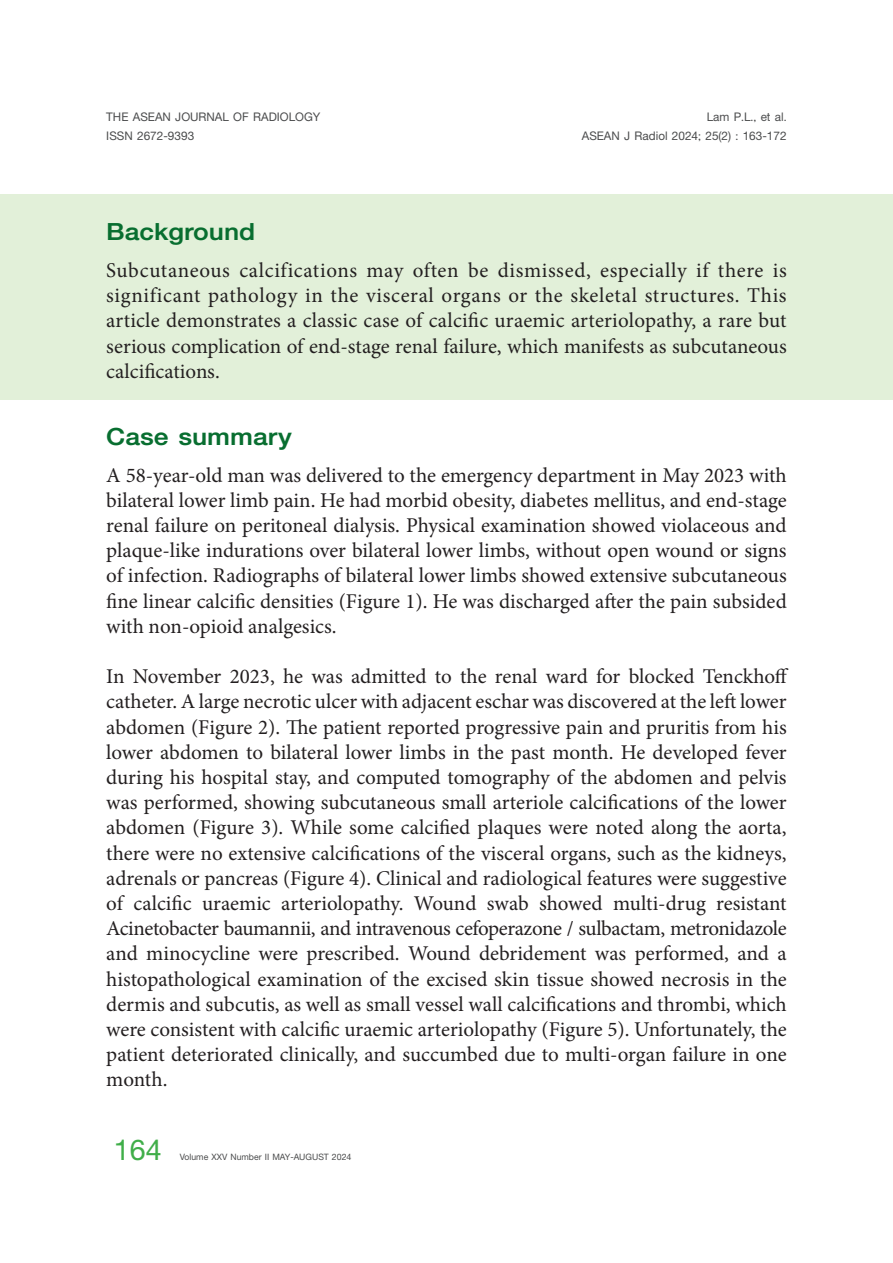
<style>
.page{position:relative;width:893px;height:1263px;background:#fff}
.page>*{position:absolute;margin:0;border:0;box-sizing:border-box;transform-origin:0 0}
.t1{font:700 43.5px "PSL Kanda Pro";color:#40ae49}
.t2{font:36px "PSL Kanda Modern Extra Pro";color:#086e30;scale:1.09 1}
.t3{font:21px/25.2px "Minion Pro";color:#231f20;text-align:justify}
.t4{font:700 18px "PSL Kanda Pro";color:#4b4c4d}
.t5{font:700 18px "PSL Kanda Pro";color:#4d4e4f}
.t6{font:700 13.35px "PSL Kanda Pro";color:#4b4c4d}
</style>
<div class="page">
<div style="left:0;top:194px;width:893px;height:206px;background:#e2f0d9"></div>
<p class="t4" style="left:106px;top:107px;width:216px">THE ASEAN JOURNAL OF RADIOLOGY</p>
<p class="t4" style="left:106px;top:126px;width:89px">ISSN 2672-9393</p>
<h2 class="t2" style="left:106px;top:212px;width:138px">Background</h2>
<p class="t5" style="left:707px;top:107px;width:81px">Lam P.L., et al.</p>
<p class="t4" style="left:582px;top:126px;width:206px">ASEAN J Radiol 2024; 25(2) : 163-172</p>
<p class="t3" style="left:106px;top:258px;width:682px">Subcutaneous calcifications may often be dismissed, especially if there is significant pathology in the visceral organs or the skeletal structures. This article demonstrates a classic case of calcific uraemic arteriolopathy, a rare but serious complication of end-stage renal failure, which manifests as subcutaneous calcifications.</p>
<h2 class="t2" style="left:106px;top:417px;width:172px">Case summary</h2>
<p class="t3" style="left:106px;top:462px;width:682px">A 58-year-old man was delivered to the emergency department in May 2023 with bilateral lower limb pain. He had morbid obesity, diabetes mellitus, and end-stage renal failure on peritoneal dialysis. Physical examination showed violaceous and plaque-like indurations over bilateral lower limbs, without open wound or signs of infection. Radiographs of bilateral lower limbs showed extensive subcutaneous fine linear calcific densities (Figure 1). He was discharged after the pain subsided with non-opioid analgesics.</p>
<p class="t3" style="left:106px;top:664px;width:684px">In November 2023, he was admitted to the renal ward for blocked Tenckhoff catheter. A large necrotic ulcer with adjacent eschar was discovered at the left lower abdomen (Figure 2). The patient reported progressive pain and pruritis from his lower abdomen to bilateral lower limbs in the past month. He developed fever during his hospital stay, and computed tomography of the abdomen and pelvis was performed, showing subcutaneous small arteriole calcifications of the lower abdomen (Figure 3). While some calcified plaques were noted along the aorta, there were no extensive calcifications of the visceral organs, such as the kidneys, adrenals or pancreas (Figure 4). Clinical and radiological features were suggestive of calcific uraemic arteriolopathy. Wound swab showed multi-drug resistant Acinetobacter baumannii, and intravenous cefoperazone / sulbactam, metronidazole and minocycline were prescribed. Wound debridement was performed, and a histopathological examination of the excised skin tissue showed necrosis in the dermis and subcutis, as well as small vessel wall calcifications and thrombi, which were consistent with calcific uraemic arteriolopathy (Figure 5). Unfortunately, the patient deteriorated clinically, and succumbed due to multi-organ failure in one month.</p>
<h1 class="t1" style="left:114px;top:1125px;width:49px">164</h1>
<p class="t6" style="left:180px;top:1149px;width:173px">Volume XXV Number II MAY-AUGUST 2024</p>
</div>
